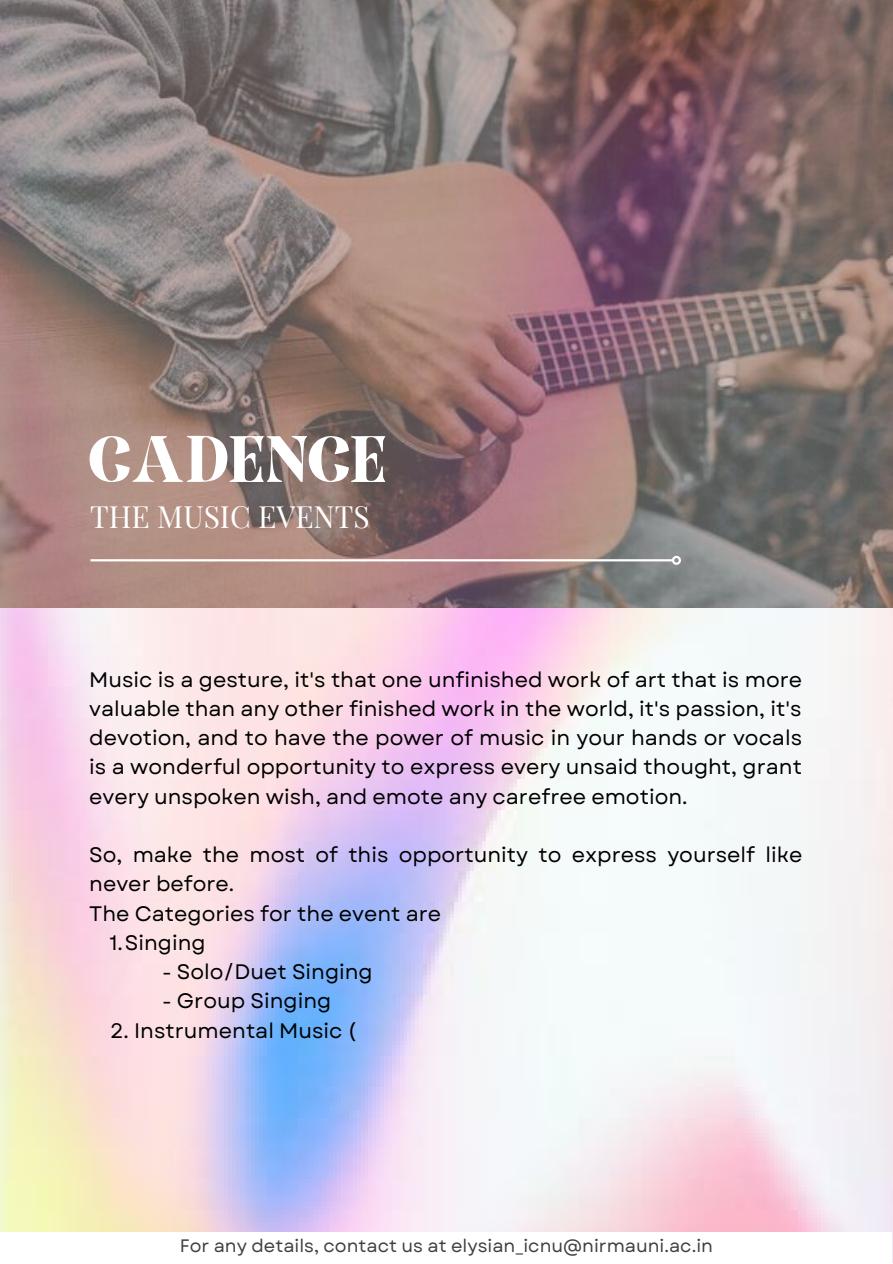
<style>
.page{position:relative;width:893px;height:1264px;background:#fff}
.page>*{position:absolute;margin:0;border:0;box-sizing:border-box;transform-origin:0 0}
.t1{font:63px "Elika Gorica";color:#fff}
.t2{font:30px "Playfair Display";color:#fff}
.t3{font:21px/29.2px "Garet";color:#000;text-align:justify}
.t4{font:18px "Garet";color:#423e3a}
</style>
<div class="page">
<img style="left:0;top:607px;width:892px;height:625px">
<img style="left:0;top:0;width:892px;height:607px">
<hr style="left:90px;top:559px;width:582px;height:2px;background:#fff">
<svg style="left:670px;top:554px;width:12px;height:12px"></svg>
<h1 class="t1" style="left:89px;top:434px;width:299px">CADENCE</h1>
<h2 class="t2" style="left:90px;top:495px;width:281px">THE MUSIC EVENTS</h2>
<p class="t3" style="left:89px;top:664px;width:714px">Music is a gesture, it's that one unfinished work of art that is more valuable than any other finished work in the world, it's passion, it's devotion, and to have the power of music in your hands or vocals is a wonderful opportunity to express every unsaid thought, grant every unspoken wish, and emote any carefree emotion.</p>
<p class="t3" style="left:89px;top:840px;width:714px;text-align:left">So, make the most of this opportunity to express yourself like never before.<br>The Categories for the event are</p>
<p class="t3" style="left:162px;top:957px;width:212px">- Solo/Duet Singing</p>
<p class="t3" style="left:162px;top:986px;width:171px">- Group Singing</p>
<p class="t3" style="left:110px;top:1015px;width:248px">2. Instrumental Music (</p>
<p class="t3" style="left:109px;top:928px;width:98px">1.Singing</p>
<p class="t4" style="left:180px;top:1232px;width:535px">For any details, contact us at elysian_icnu@nirmauni.ac.in</p>
</div>
